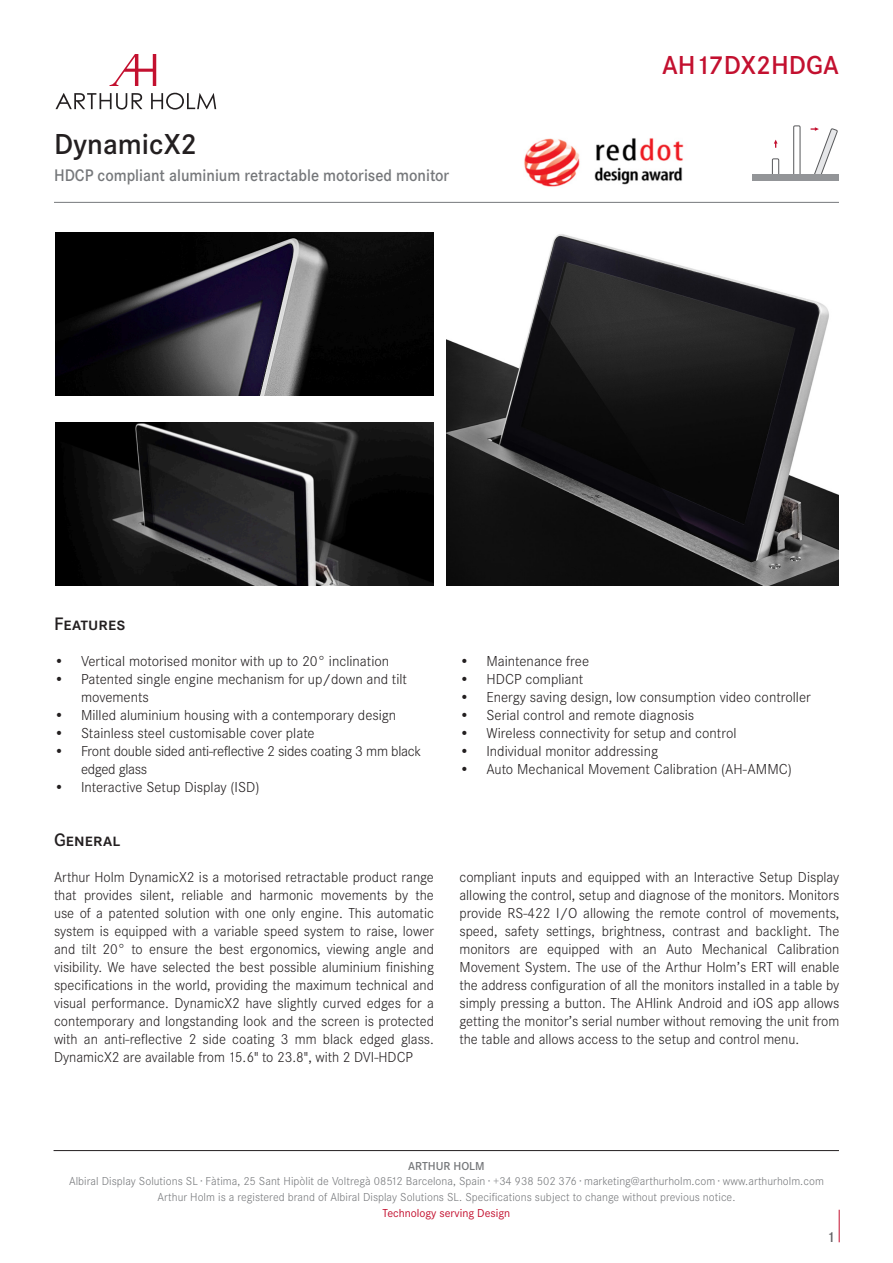
<style>
.page{position:relative;width:893px;height:1263px;background:#fff}
.page>*{position:absolute;margin:0;border:0;box-sizing:border-box;transform-origin:0 0}
.t1{font:600 30px "Corporate S";color:#231f20}
.t2{font:600 27px "Corporate S";color:#c3102f}
.t3{font:600 18.75px "Corporate SSC";color:#231f20}
.t4{font:600 17.4px "Corporate S";color:#76787b;scale:.93 1}
.t5{font:300 15px/18px "Corporate S";color:#231f20;text-align:justify}
.t6{font:300 15px/18px "Corporate S";letter-spacing:-.02em;color:#231f20}
.t7{font:600 15px "Corporate S";color:#636366}
.t8{font:300 12px "Corporate S";letter-spacing:.005em;color:#76787b}
.t9{font:12px "Corporate S";color:#c3102f}
.t10{font:600 12px "Corporate S";color:#76787b}
</style>
<div class="page">
<hr style="left:839px;top:1210px;width:1px;height:32px;background:#c3102f">
<hr style="left:54px;top:1150px;width:785px;height:1px;background:#231f20">
<svg style="left:55px;top:93px;width:87px;height:17px"></svg>
<svg style="left:151px;top:93px;width:65px;height:17px"></svg>
<svg style="left:110px;top:54px;width:46px;height:32px"></svg>
<hr style="left:54px;top:202px;width:785px;height:1px;background:#76787b">
<div style="left:772px;top:159px;width:7px;height:19px;border:1px solid #57585a"></div>
<div style="left:793px;top:126px;width:7px;height:52px;border:1px solid #57585a"></div>
<div style="left:752px;top:175px;width:87px;height:6px;background:#939598"></div>
<svg style="left:774px;top:140px;width:4px;height:8px"></svg>
<svg style="left:811px;top:127px;width:27px;height:48px"></svg>
<img style="left:56px;top:422px;width:378px;height:164px">
<img style="left:446px;top:234px;width:393px;height:352px">
<img style="left:56px;top:232px;width:378px;height:164px">
<img style="left:524px;top:138px;width:160px;height:49px">
<p class="t1" style="left:54px;top:127px;width:145px">DynamicX2</p>
<p class="t4" style="left:54px;top:165px;width:427px">HDCP compliant aluminium retractable motorised monitor</p>
<p class="t2" style="left:662px;top:49px;width:178px">AH17DX2HDGA</p>
<p class="t3" style="left:54px;top:613px;width:73px">Features</p>
<p class="t5" style="left:54px;top:652px;width:337px">• Vertical motorised monitor with up to 20° inclination</p>
<p class="t5" style="left:81px;top:670px;width:328px;text-indent:-27px">• Patented single engine mechanism for up/down and tilt movements</p>
<p class="t5" style="left:54px;top:706px;width:344px">• Milled aluminium housing with a contemporary design</p>
<p class="t5" style="left:54px;top:724px;width:262px">• Stainless steel customisable cover plate</p>
<p class="t6" style="left:81px;top:742px;width:342px;text-indent:-27px">• Front double sided anti-reflective 2 sides coating 3 mm black edged glass</p>
<p class="t5" style="left:54px;top:778px;width:207px">• Interactive Setup Display (ISD)</p>
<p class="t5" style="left:459px;top:652px;width:131px">• Maintenance free</p>
<p class="t5" style="left:459px;top:670px;width:125px">• HDCP compliant</p>
<p class="t5" style="left:459px;top:688px;width:353px">• Energy saving design, low consumption video controller</p>
<p class="t5" style="left:459px;top:706px;width:236px">• Serial control and remote diagnosis</p>
<p class="t5" style="left:459px;top:724px;width:279px">• Wireless connectivity for setup and control</p>
<p class="t5" style="left:459px;top:742px;width:200px">• Individual monitor addressing</p>
<p class="t5" style="left:459px;top:760px;width:334px">• Auto Mechanical Movement Calibration (AH-AMMC)</p>
<p class="t3" style="left:54px;top:829px;width:68px">General</p>
<p class="t5" style="left:54px;top:868px;width:381px">Arthur Holm DynamicX2 is a motorised retractable product range that provides silent, reliable and harmonic movements by the use of a patented solution with one only engine. This automatic system is equipped with a variable speed system to raise, lower and tilt 20° to ensure the best ergonomics, viewing angle and visibility. We have selected the best possible aluminium finishing specifications in the world, providing the maximum technical and visual performance. DynamicX2 have slightly curved edges for a contemporary and longstanding look and the screen is protected with an anti-reflective 2 side coating 3 mm black edged glass.<br>DynamicX2 are available from 15.6" to 23.8", with 2 DVI-HDCP</p>
<p class="t5" style="left:459px;top:868px;width:381px">compliant inputs and equipped with an Interactive Setup Display allowing the control, setup and diagnose of the monitors. Monitors provide RS-422 I/O allowing the remote control of movements, speed, safety settings, brightness, contrast and backlight. The monitors are equipped with an Auto Mechanical Calibration Movement System. The use of the Arthur Holm’s ERT will enable the address configuration of all the monitors installed in a table by simply pressing a button. The AHlink Android and iOS app allows getting the monitor’s serial number without removing the unit from the table and allows access to the setup and control menu.</p>
<p class="t10" style="left:408px;top:1159px;width:78px">ARTHUR HOLM</p>
<p class="t8" style="left:69px;top:1175px;width:756px">Albiral Display Solutions SL · Fàtima, 25 Sant Hipòlit de Voltregà 08512 Barcelona, Spain · +34 938 502 376 · marketing@arthurholm.com · www.arthurholm.com</p>
<p class="t8" style="left:157px;top:1191px;width:579px">Arthur Holm is a registered brand of Albiral Display Solutions SL. Specifications subject to change without previous notice.</p>
<p class="t9" style="left:383px;top:1206px;width:129px">Technology serving Design</p>
<p class="t7" style="left:827px;top:1229px;width:10px">1</p>
</div>
